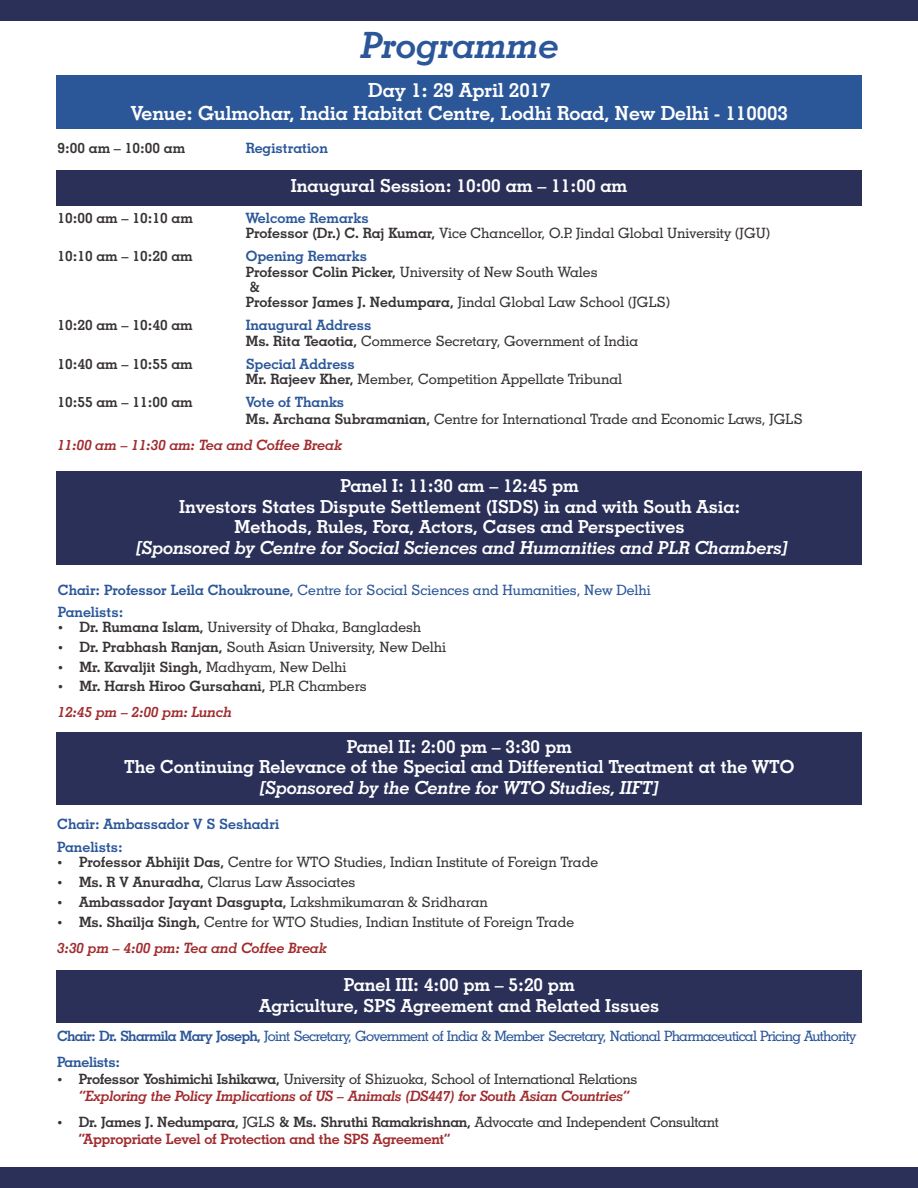
<style>
.page{position:relative;width:918px;height:1188px;background:#fff}
.page>*{position:absolute;margin:0;border:0;box-sizing:border-box;transform-origin:0 0}
.t1{font:italic 700 36.3px "Geometric Slab 703 BT";color:#2b5799}
.t2{font:700 19.5px/23.4px "Geometric Slab 703 BT";color:#fff;text-align:center}
.t3{font:700 18px/20.5px "Geometric Slab 703 BT";color:#fff;text-align:center}
.t4{font:italic 700 18px "Geometric Slab 703 BT";color:#fff}
.t5{font:500 14.25px/19.6px "Geometric Slab 703 BT";color:#383336}
.t6{font:italic 700 14.25px/17.1px "Geometric Slab 703 BT";letter-spacing:-.02em;color:#a12b2e}
.t7{font:700 14.25px/15.5px "Geometric Slab 703 BT";color:#383336}
.t8{font:500 14.25px/25.7px "Geometric Slab 703 BT";letter-spacing:-.05em;color:#2b5799}
.t9{font:700 14.25px/23.1px "Geometric Slab 703 BT";color:#2b5799}
.t10{font:500 14.25px/22.6px "Geometric Slab 703 BT";color:#2b5799}
.t11{font:italic 700 14.25px "Geometric Slab 703 BT";color:#a12b2e}
.t12{font:700 14.25px "Geometric Slab 703 BT";letter-spacing:-.02em;color:#383336}
.t13{font:700 14.25px "Geometric Slab 703 BT";letter-spacing:-.02em;color:#a12b2e}
.s1{font-weight:700}
.s2{font-weight:500}
.s3{font-style:normal;color:#383336}
.s4{font-weight:500;font-style:normal;color:#383336}
</style>
<div class="page">
<div style="left:0;top:1167px;width:918px;height:21px;background:#2b3059"></div>
<div style="left:0;top:0;width:918px;height:21px;background:#2b3059"></div>
<div style="left:56px;top:76px;width:806px;height:53px;background:#2b5799"></div>
<div style="left:56px;top:170px;width:806px;height:35px;background:#2b3059"></div>
<div style="left:56px;top:472px;width:806px;height:93px;background:#2b3059"></div>
<div style="left:56px;top:732px;width:806px;height:73px;background:#2b3059"></div>
<div style="left:56px;top:971px;width:806px;height:52px;background:#2b3059"></div>
<h1 class="t1" style="left:362px;top:31px;width:199px">Programme</h1>
<h2 class="t2" style="left:131px;top:80px;width:659px">Day 1: 29 April 2017<br>Venue: Gulmohar, India Habitat Centre, Lodhi Road, New Delhi - 110003</h2>
<p class="t7" style="left:57px;top:141px;width:129px">9:00 am – 10:00 am</p>
<p class="t9" style="left:246px;top:138px;width:84px">Registration</p>
<p class="t7" style="left:57px;top:211px;width:137px">10:00 am – 10:10 am</p>
<p class="t7" style="left:57px;top:250px;width:137px">10:10 am – 10:20 am</p>
<p class="t7" style="left:57px;top:319px;width:137px">10:20 am – 10:40 am</p>
<p class="t7" style="left:57px;top:357px;width:137px">10:40 am – 10:55 am</p>
<p class="t7" style="left:57px;top:396px;width:137px">10:55 am – 11:00 am</p>
<p class="t3" style="left:291px;top:177px;width:338px">Inaugural Session: 10:00 am – 11:00 am</p>
<p class="t9" style="left:246px;top:207px;width:125px">Welcome Remarks</p>
<p class="t9" style="left:246px;top:246px;width:123px">Opening Remarks</p>
<p class="t5" style="left:246px;top:225px;width:526px"><span class="s1">Professor (Dr.) C. Raj Kumar,</span> Vice Chancellor, O.P. Jindal Global University (JGU)</p>
<p class="t5" style="left:246px;top:263px;width:353px"><span class="s1">Professor Colin Picker,</span> University of New South Wales</p>
<p class="t7" style="left:246px;top:280px;width:426px">&amp;<br>Professor James J. Nedumpara, <span class="s2">Jindal Global Law School (JGLS)</span></p>
<p class="t9" style="left:246px;top:315px;width:127px">Inaugural Address</p>
<p class="t9" style="left:246px;top:354px;width:111px">Special Address</p>
<p class="t9" style="left:246px;top:392px;width:100px">Vote of Thanks</p>
<p class="t5" style="left:246px;top:332px;width:394px"><span class="s1">Ms. Rita Teaotia,</span> Commerce Secretary, Government of India</p>
<p class="t5" style="left:246px;top:371px;width:378px"><span class="s1">Mr. Rajeev Kher,</span> Member, Competition Appellate Tribunal</p>
<p class="t5" style="left:246px;top:411px;width:559px"><span class="s1">Ms. Archana Subramanian,</span> Centre for International Trade and Economic Laws, JGLS</p>
<p class="t11" style="left:57px;top:439px;width:286px">11:00 am – 11:30 am: Tea and Coffee Break</p>
<p class="t3" style="left:179px;top:477px;width:563px">Panel I: 11:30 am – 12:45 pm<br>Investors States Dispute Settlement (ISDS) in and with South Asia:<br>Methods, Rules, Fora, Actors, Cases and Perspectives</p>
<p class="t4" style="left:136px;top:540px;width:653px">[Sponsored by Centre for Social Sciences and Humanities and PLR Chambers]</p>
<p class="t10" style="left:58px;top:580px;width:595px"><span class="s1">Chair: Professor Leila Choukroune,</span> Centre for Social Sciences and Humanities, New Delhi<br><span class="s1">Panelists:</span></p>
<p class="t5" style="left:80px;top:619px;width:368px"><span class="s1">Dr. Rumana Islam,</span> University of Dhaka, Bangladesh<br><span class="s1">Dr. Prabhash Ranjan,</span> South Asian University, New Delhi <span class="s1">Mr. Kavaljit Singh,</span> Madhyam, New Delhi<br><span class="s1">Mr. Harsh Hiroo Gursahani,</span> PLR Chambers</p>
<p class="t11" style="left:58px;top:706px;width:176px">12:45 pm – 2:00 pm: Lunch</p>
<p class="t3" style="left:124px;top:738px;width:672px">Panel II: 2:00 pm – 3:30 pm<br>The Continuing Relevance of the Special and Differential Treatment at the WTO</p>
<p class="t4" style="left:260px;top:780px;width:401px">[Sponsored by the Centre for WTO Studies, IIFT]</p>
<p class="t9" style="left:57px;top:814px;width:223px">Chair: Ambassador V S Seshadri<br>Panelists:</p>
<p class="t5" style="left:79px;top:854px;width:521px"><span class="s1">Professor Abhijit Das,</span> Centre for WTO Studies, Indian Institute of Foreign Trade <span class="s1">Ms. R V Anuradha,</span> Clarus Law Associates<br><span class="s1">Ambassador Jayant Dasgupta,</span> Lakshmikumaran &amp; Sridharan<br><span class="s1">Ms. Shailja Singh,</span> Centre for WTO Studies, Indian Institute of Foreign Trade</p>
<p class="t11" style="left:57px;top:942px;width:271px">3:30 pm – 4:00 pm: Tea and Coffee Break</p>
<p class="t3" style="left:259px;top:976px;width:401px">Panel III: 4:00 pm – 5:20 pm<br>Agriculture, SPS Agreement and Related Issues</p>
<p class="t8" style="left:57px;top:1025px;width:801px"><span class="s1">Chair: Dr. Sharmila Mary Joseph,</span> Joint Secretary, Government of India &amp; Member Secretary, National Pharmaceutical Pricing Authority<br><span class="s1">Panelists:</span></p>
<p class="t6" style="left:79px;top:1072px;width:560px"><span class="s3">Professor Yoshimichi Ishikawa,</span> <span class="s4">University of Shizuoka, School of International Relations </span>“Exploring the Policy Implications of US – Animals (DS447) for South Asian Countries”</p>
<p class="t13" style="left:79px;top:1133px;width:373px">“Appropriate Level of Protection and the SPS Agreement”</p>
<p class="t12" style="left:79px;top:1116px;width:642px">Dr. James J. Nedumpara, <span class="s2">JGLS</span> &amp; Ms. Shruthi Ramakrishnan, <span class="s2">Advocate and Independent Consultant</span></p>
</div>
